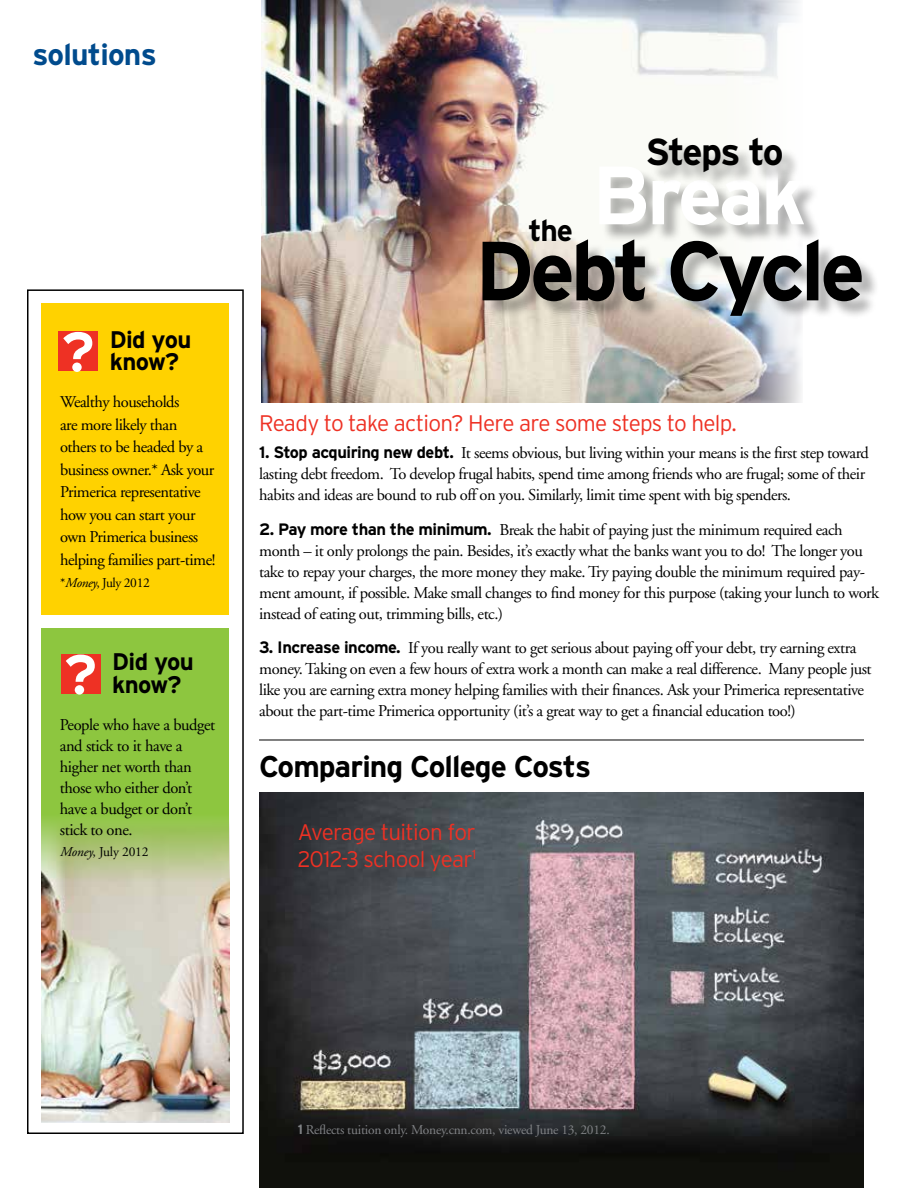
<style>
.page{position:relative;width:918px;height:1188px;background:#fff}
.page>*{position:absolute;margin:0;border:0;box-sizing:border-box;transform-origin:0 0}
.t1{font:700 83.7px "Interstate";letter-spacing:-.05em;color:#000}
.t2{font:700 82.5px "Interstate";letter-spacing:-.045em;color:#fff}
.t3{font:700 55.5px "Interstate";color:#fff}
.t4{font:700 37.5px "Interstate";letter-spacing:-.055em;color:#000}
.t5{font:700 30px "Interstate";letter-spacing:-.03em;color:#000}
.t6{font:700 30px "Interstate";letter-spacing:-.025em;color:#004b8d}
.t7{font:700 24px "Interstate";letter-spacing:-.025em;color:#000}
.t8{font:300 22.5px/27px "Interstate";letter-spacing:-.03em;color:#ee3124}
.t9{font:16.5px/21px "Adobe Garamond";letter-spacing:-.03em;color:#000}
.t10{font:13.5px "Adobe Garamond";letter-spacing:-.02em;color:#808285}
.t11{font:13.5px "Adobe Garamond";letter-spacing:-.03em;color:#000}
.t12{font:13.5px "Adobe Garamond";letter-spacing:-.01em;color:#000}
.s1{font-style:italic}
.s2{font-family:"Interstate";font-weight:700}
</style>
<div class="page">
<div style="left:27px;top:289px;width:217px;height:845px;border:2px solid #000"></div>
<img style="left:262px;top:0;width:539px;height:402px">
<div style="left:485px;top:243px;width:395px;height:91px;background:#000;opacity:.3"></div>
<div style="left:602px;top:168px;width:220px;height:76px;background:#000;opacity:.3"></div>
<div style="left:651px;top:141px;width:149px;height:49px;background:#000;opacity:.3"></div>
<img style="left:259px;top:793px;width:605px;height:395px">
<div style="left:41px;top:628px;width:188px;height:494px;background:#8dc63f"></div>
<div style="left:61px;top:654px;width:40px;height:39px;background:#ee3124"></div>
<img style="left:41px;top:819px;width:188px;height:304px">
<div style="left:41px;top:303px;width:188px;height:312px;background:#ffd200"></div>
<div style="left:59px;top:331px;width:39px;height:40px;background:#ee3124"></div>
<hr style="left:259px;top:740px;width:605px;height:1px;background:#000">
<h3 class="t6" style="left:32px;top:38px;width:126px">solutions</h3>
<h3 class="t7" style="left:110px;top:326px;width:83px">Did you</h3>
<h3 class="t3" style="left:62px;top:321px;width:34px">?</h3>
<h3 class="t7" style="left:110px;top:348px;width:71px">know?</h3>
<p class="t9" style="left:60px;top:391px;width:157px;line-height:22.5px">Wealthy households<br>are more likely than others to be headed by a business owner.* Ask your<br>Primerica representative how you can start your own Primerica business helping families part-time!</p>
<p class="t11" style="left:60px;top:576px;width:91px">*<span class="s1">Money</span>, July 2012</p>
<h3 class="t3" style="left:65px;top:644px;width:34px">?</h3>
<h3 class="t7" style="left:112px;top:648px;width:83px">Did you</h3>
<h3 class="t7" style="left:112px;top:671px;width:71px">know?</h3>
<p class="t9" style="left:60px;top:714px;width:157px">People who have a budget and stick to it have a higher net worth than those who either don’t have a budget or don’t stick to one.</p>
<p class="t12" style="left:60px;top:844px;width:90px"><span class="s1">Money</span>, July 2012</p>
<h3 class="t4" style="left:645px;top:131px;width:140px">Steps to</h3>
<h2 class="t2" style="left:592px;top:149px;width:216px">Break</h2>
<h3 class="t5" style="left:528px;top:214px;width:46px">the</h3>
<h1 class="t1" style="left:475px;top:224px;width:392px">Debt Cycle</h1>
<h3 class="t8" style="left:259px;top:410px;width:479px">Ready to take action? Here are some steps to help.</h3>
<p class="t9" style="left:259px;top:443px;width:611px"><span class="s2">1. Stop acquiring new debt.</span> It seems obvious, but living within your means is the first step toward lasting debt freedom. To develop frugal habits, spend time among friends who are frugal; some of their habits and ideas are bound to rub off on you. Similarly, limit time spent with big spenders.</p>
<p class="t9" style="left:259px;top:520px;width:621px"><span class="s2">2. Pay more than the minimum.</span> Break the habit of paying just the minimum required each month – it only prolongs the pain. Besides, it’s exactly what the banks want you to do! The longer you take to repay your charges, the more money they make. Try paying double the minimum required pay&shy;ment amount, if possible. Make small changes to find money for this purpose (taking your lunch to work instead of eating out, trimming bills, etc.)</p>
<p class="t9" style="left:259px;top:638px;width:614px"><span class="s2">3. Increase income.</span> If you really want to get serious about paying off your debt, try earning extra money. Taking on even a few hours of extra work a month can make a real difference. Many people just like you are earning extra money helping families with their finances. Ask your Primerica representative about the part-time Primerica opportunity (it’s a great way to get a financial education too!)</p>
<h3 class="t5" style="left:259px;top:750px;width:334px">Comparing College Costs</h3>
<h3 class="t8" style="left:298px;top:818px;width:180px">Average tuition for<br>2012-3 school year<sup>1</sup></h3>
<p class="t10" style="left:298px;top:1123px;width:313px"><span class="s2">1</span> Reflects tuition only. Money.cnn.com, viewed June 13, 2012.</p>
</div>
